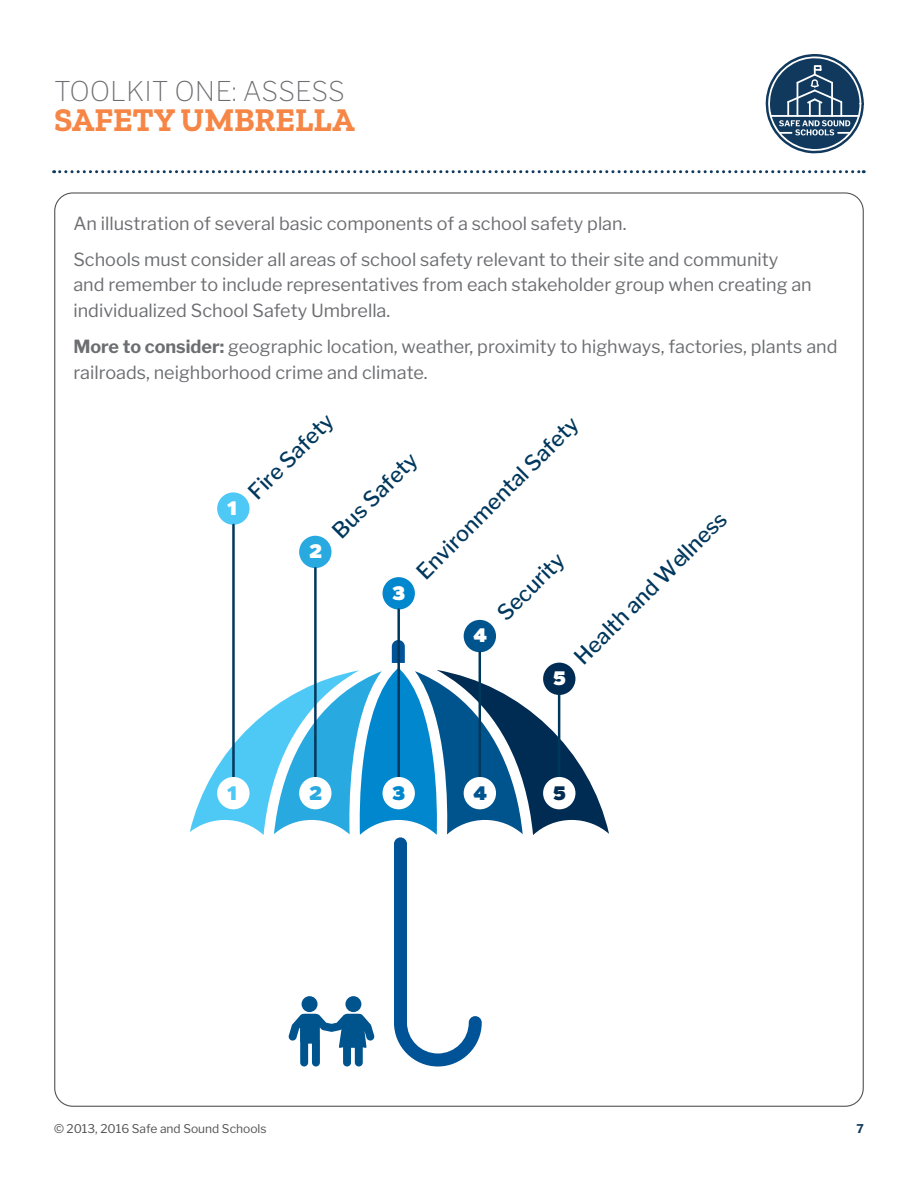
<style>
.page{position:relative;width:918px;height:1188px;background:#fff}
.page>*{position:absolute;margin:0;border:0;box-sizing:border-box;transform-origin:0 0}
.t1{font:700 33px "Zilla Slab";color:#f68646}
.t2{font:100 27px "Libre Franklin";color:#6d6e71}
.t3{font:500 21.45px "Libre Franklin";color:#00375c}
.t4{font:900 20.55px "Clearview One";color:#fff}
.t5{font:900 20.55px "Clearview One";color:#4ec9f5}
.t6{font:900 20.55px "Clearview One";color:#28aae1}
.t7{font:900 20.55px "Clearview One";color:#0087cd}
.t8{font:900 20.55px "Clearview One";color:#00548e}
.t9{font:900 20.55px "Clearview One";color:#002c53}
.t10{font:18px/25.5px "Libre Franklin";color:#6d6e71}
.t11{font:12px "Libre Franklin";color:#545454}
.t12{font:700 12px "Libre Franklin";color:#10395d}
.s1{font-weight:700}
</style>
<div class="page">
<svg style="left:54px;top:170px;width:810px;height:3px"></svg>
<svg style="left:765px;top:54px;width:99px;height:100px"></svg>
<div style="left:217px;top:492px;width:33px;height:33px;background:#4ec9f5;border-radius:50%"></div>
<div style="left:299px;top:536px;width:32px;height:32px;background:#28aae1;border-radius:50%"></div>
<div style="left:383px;top:577px;width:32px;height:33px;background:#0087cd;border-radius:50%"></div>
<div style="left:464px;top:620px;width:32px;height:32px;background:#00548e;border-radius:50%"></div>
<hr style="left:232px;top:525px;width:3px;height:252px;background:#00375c">
<hr style="left:314px;top:568px;width:3px;height:209px;background:#00375c">
<hr style="left:397px;top:610px;width:3px;height:167px;background:#00375c">
<svg style="left:190px;top:640px;width:419px;height:427px"></svg>
<div style="left:345px;top:996px;width:16px;height:16px;background:#00548e;border-radius:50%"></div>
<h2 class="t2" style="left:54px;top:75px;width:292px">TOOLKIT ONE: ASSESS</h2>
<h1 class="t1" style="left:54px;top:101px;width:302px">SAFETY UMBRELLA</h1>
<p class="t10" style="left:73px;top:205px;width:706px;line-height:36.3px">An illustration of several basic components of a school safety plan.<br>Schools must consider all areas of school safety relevant to their site and community</p>
<p class="t10" style="left:73px;top:272px;width:740px">and remember to include representatives from each stakeholder group when creating an individualized School Safety Umbrella.</p>
<p class="t10" style="left:73px;top:334px;width:766px"><span class="s1">More to consider:</span> geographic location, weather, proximity to highways, factories, plants and railroads, neighborhood crime and climate.</p>
<p class="t4" style="left:226px;top:496px;width:18px">1</p>
<p class="t3" style="left:243px;top:486px;width:112px;rotate:-45deg">Fire Safety</p>
<p class="t3" style="left:411px;top:566px;width:220px;rotate:-45deg">Environmental Safety</p>
<p class="t3" style="left:327px;top:525px;width:111px;rotate:-45deg">Bus Safety</p>
<p class="t3" style="left:569px;top:651px;width:207px;rotate:-45deg">Health and Wellness</p>
<p class="t4" style="left:308px;top:539px;width:18px">2</p>
<p class="t3" style="left:492px;top:608px;width:86px;rotate:-45deg">Security</p>
<p class="t4" style="left:391px;top:581px;width:18px">3</p>
<p class="t4" style="left:472px;top:623px;width:18px">4</p>
<p class="t4" style="left:552px;top:666px;width:18px">5</p>
<p class="t5" style="left:226px;top:780px;width:18px">1</p>
<p class="t6" style="left:308px;top:780px;width:18px">2</p>
<p class="t7" style="left:391px;top:780px;width:18px">3</p>
<p class="t8" style="left:472px;top:780px;width:18px">4</p>
<p class="t9" style="left:552px;top:780px;width:18px">5</p>
<p class="t11" style="left:54px;top:1121px;width:214px">© 2013, 2016 Safe and Sound Schools</p>
<p class="t12" style="left:857px;top:1121px;width:9px">7</p>
</div>
